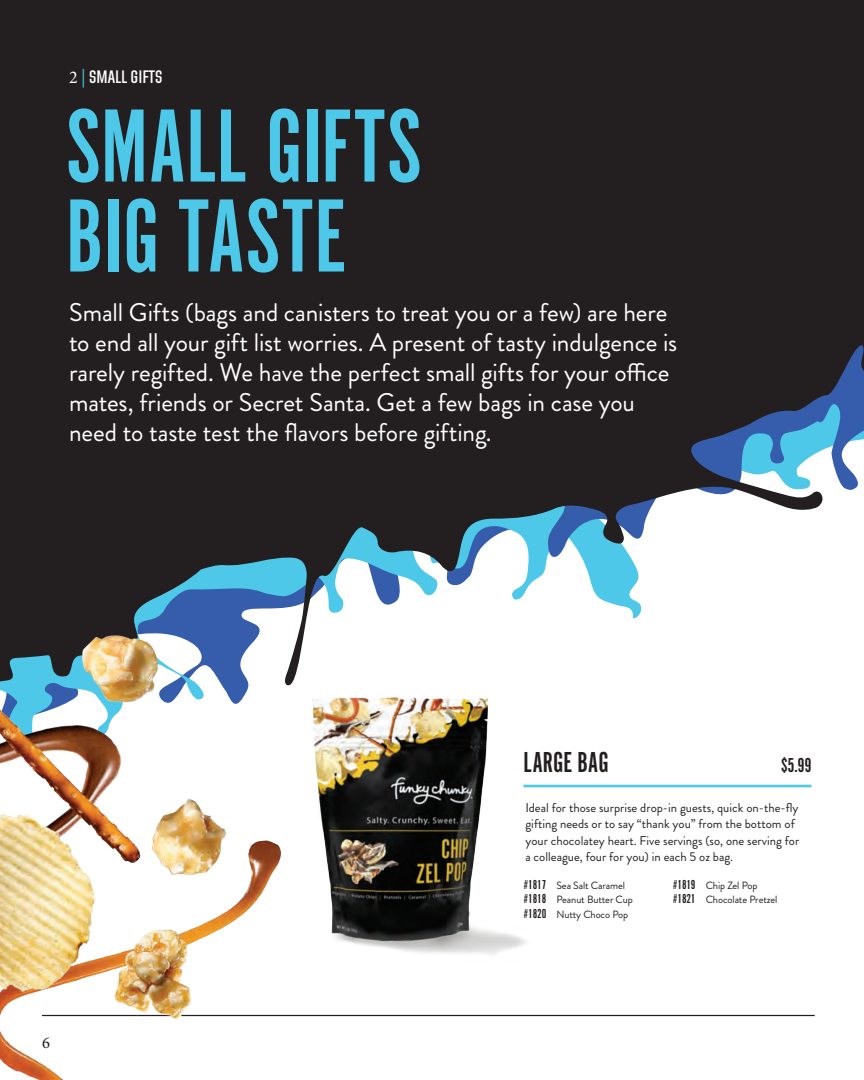
<style>
.page{position:relative;width:864px;height:1080px;background:#fff}
.page>*{position:absolute;margin:0;border:0;box-sizing:border-box;transform-origin:0 0}
.t1{font:108px "Alternate Got No 1 D";color:#4ec8e8}
.NAME___PRICE{font:30px "Alternate Got No 1 D";color:#231f20}
.Section_Intro_Copy{font:25.5px/30px "Brandon Grotesque";letter-spacing:-.005em;color:#fff}
.NAME___PRICE-2{font:21px "Alternate Got No 1 D";color:#231f20}
.t2{font:500 18px "Directors Gothic 250";color:#fff}
.t3{font:16.5px "Minion Pro";color:#231f20}
.PRODUCT_DESCRIPTION{font:12.75px/16.5px "Brandon Grotesque";color:#231f20}
.NUMBER_NAME_PAIRING{font:10.5px "Brandon Grotesque";letter-spacing:-.01em;color:#231f20}
.s1{font-family:"Minion Pro";font-weight:400}
.s2{color:#4ec8e8}
.s3{font-family:"Alternate Got No 1 D";font-size:13.5px}
</style>
<div class="page">
<svg style="left:320px;top:336px;width:544px;height:452px"></svg>
<div style="left:0;top:0;width:864px;height:336px;background:#231f20"></div>
<hr style="left:524px;top:785px;width:288px;height:2px;background:#4ec8e8">
<svg style="left:540px;top:660px;width:7px;height:36px"></svg>
<img style="left:320px;top:642px;width:220px;height:312px">
<hr style="left:42px;top:1015px;width:772px;height:1px;background:#231f20">
<img style="left:0;top:336px;width:320px;height:744px">
<p class="t2" style="left:69px;top:67px;width:95px"><span class="s1">2</span> <span class="s2">|</span> SMALL GIFTS</p>
<p class="t1" style="left:66px;top:89px;width:357px">SMALL GIFTS</p>
<p class="t1" style="left:66px;top:179px;width:282px">BIG TASTE</p>
<p class="Section_Intro_Copy" style="left:69px;top:297px;width:610px">Small Gifts (bags and canisters to treat you or a few) are here to end all your gift list worries. A present of tasty indulgence is rarely regifted. We have the perfect small gifts for your office mates, friends or Secret Santa. Get a few bags in case you need to taste test the flavors before gifting.</p>
<p class="t3" style="left:42px;top:1033px;width:9px">6</p>
<p class="NAME___PRICE" style="left:524px;top:746px;width:87px">LARGE BAG</p>
<p class="NAME___PRICE-2" style="left:781px;top:754px;width:32px">$5.99</p>
<p class="PRODUCT_DESCRIPTION" style="left:525px;top:799px;width:275px">Ideal for those surprise drop-in guests, quick on-the-fly gifting needs or to say “thank you” from the bottom of your chocolatey heart. Five servings (so, one serving for a colleague, four for you) in each 5 oz bag.</p>
<p class="NUMBER_NAME_PAIRING" style="left:524px;top:878px;width:103px"><span class="s3">#1817</span> Sea Salt Caramel</p>
<p class="NUMBER_NAME_PAIRING" style="left:524px;top:892px;width:111px"><span class="s3">#1818</span> Peanut Butter Cup</p>
<p class="NUMBER_NAME_PAIRING" style="left:524px;top:907px;width:106px"><span class="s3">#1820</span> Nutty Choco Pop</p>
<p class="NUMBER_NAME_PAIRING" style="left:673px;top:878px;width:86px"><span class="s3">#1819</span> Chip Zel Pop</p>
<p class="NUMBER_NAME_PAIRING" style="left:673px;top:892px;width:106px"><span class="s3">#1821</span> Chocolate Pretzel</p>
</div>
